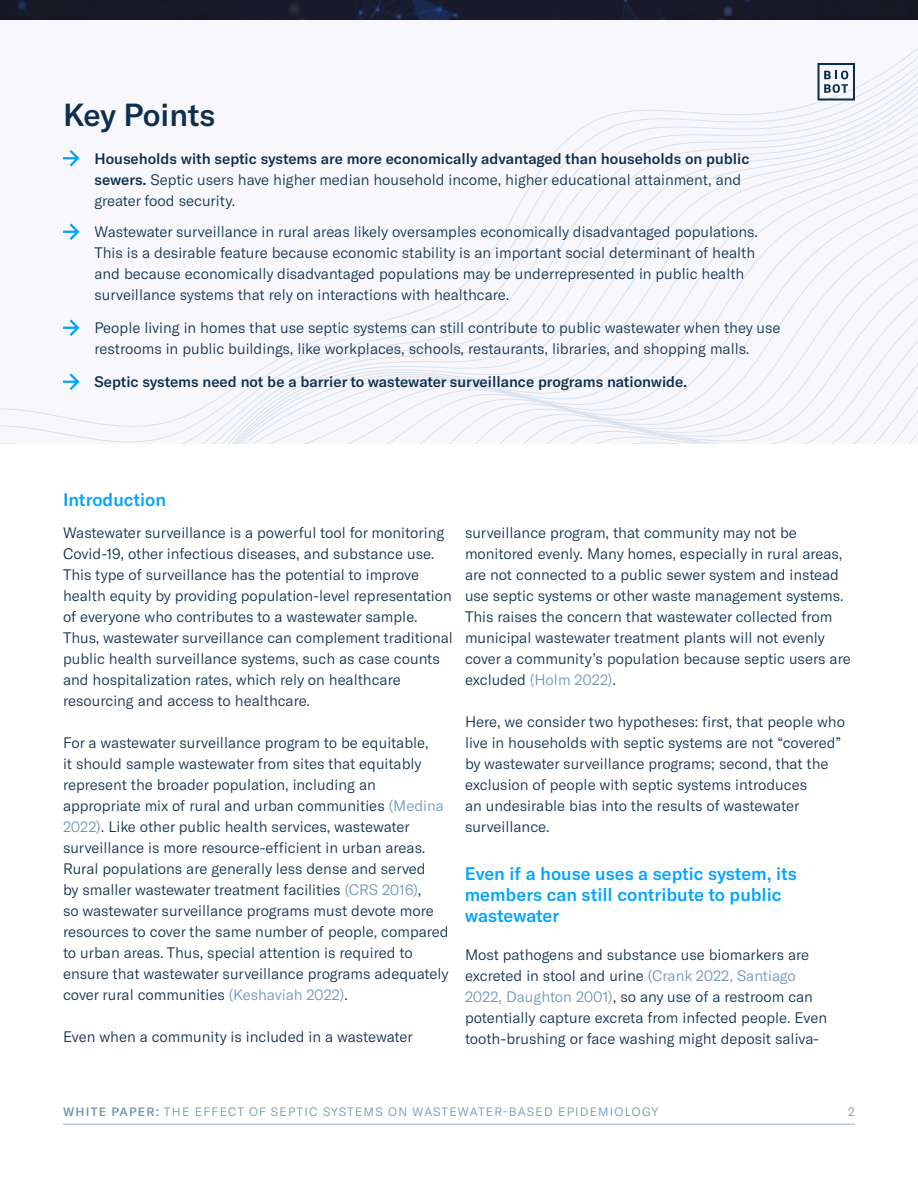
<style>
.page{position:relative;width:918px;height:1188px;background:#fff}
.page>*{position:absolute;margin:0;border:0;box-sizing:border-box;transform-origin:0 0}
.t1{font:500 31.5px "GT America";letter-spacing:-.01em;color:#0d2e4d}
.t2{font:500 18px/21px "GT America";color:#00a3ff}
.t3{font:300 15px/21px "GT America";color:#0d2e4d}
.t4{font:500 15px "GT America";color:#0d2e4d}
.t5{font:300 12px "GT America";letter-spacing:.1em;color:#7096b5}
.s1{font-weight:500}
.s2{color:#7096b5}
</style>
<div class="page">
<svg style="left:0;top:47px;width:918px;height:397px"></svg>
<img style="left:0;top:0;width:918px;height:20px">
<svg style="left:818px;top:63px;width:37px;height:38px"></svg>
<hr style="left:63px;top:1124px;width:792px;height:1px;background:#baccdb">
<svg style="left:63px;top:150px;width:17px;height:17px"></svg>
<svg style="left:63px;top:224px;width:17px;height:16px"></svg>
<svg style="left:63px;top:320px;width:17px;height:16px"></svg>
<svg style="left:63px;top:374px;width:17px;height:16px"></svg>
<h1 class="t1" style="left:63px;top:95px;width:154px">Key Points</h1>
<p class="t3" style="left:94px;top:148px;width:657px"><span class="s1">Households with septic systems are more economically advantaged than households on public sewers.</span> Septic users have higher median household income, higher educational attainment, and greater food security.</p>
<p class="t3" style="left:94px;top:222px;width:665px">Wastewater surveillance in rural areas likely oversamples economically disadvantaged populations.<br>This is a desirable feature because economic stability is an important social determinant of health and because economically disadvantaged populations may be underrepresented in public health surveillance systems that rely on interactions with healthcare.</p>
<p class="t3" style="left:94px;top:318px;width:688px">People living in homes that use septic systems can still contribute to public wastewater when they use restrooms in public buildings, like workplaces, schools, restaurants, libraries, and shopping malls.</p>
<p class="t4" style="left:94px;top:373px;width:594px">Septic systems need not be a barrier to wastewater surveillance programs nationwide.</p>
<p class="t2" style="left:63px;top:489px;width:105px">Introduction</p>
<p class="t3" style="left:63px;top:523px;width:391px">Wastewater surveillance is a powerful tool for monitoring Covid-19, other infectious diseases, and substance use.<br>This type of surveillance has the potential to improve health equity by providing population-level representation of everyone who contributes to a wastewater sample.<br>Thus, wastewater surveillance can complement traditional public health surveillance systems, such as case counts and hospitalization rates, which rely on healthcare resourcing and access to healthcare.</p>
<p class="t3" style="left:63px;top:733px;width:387px">For a wastewater surveillance program to be equitable,<br>it should sample wastewater from sites that equitably represent the broader population, including an appropriate mix of rural and urban communities <span class="s2">(Medina 2022)</span>. Like other public health services, wastewater surveillance is more resource-efficient in urban areas.<br>Rural populations are generally less dense and served<br>by smaller wastewater treatment facilities <span class="s2">(CRS 2016)</span>,<br>so wastewater surveillance programs must devote more resources to cover the same number of people, compared to urban areas. Thus, special attention is required to ensure that wastewater surveillance programs adequately cover rural communities <span class="s2">(Keshaviah 2022)</span>.</p>
<p class="t3" style="left:63px;top:1027px;width:351px">Even when a community is included in a wastewater</p>
<p class="t3" style="left:465px;top:523px;width:387px">surveillance program, that community may not be monitored evenly. Many homes, especially in rural areas, are not connected to a public sewer system and instead use septic systems or other waste management systems.<br>This raises the concern that wastewater collected from municipal wastewater treatment plants will not evenly cover a community’s population because septic users are excluded <span class="s2">(Holm 2022)</span>.</p>
<p class="t3" style="left:465px;top:712px;width:382px">Here, we consider two hypotheses: first, that people who live in households with septic systems are not “covered” by wastewater surveillance programs; second, that the exclusion of people with septic systems introduces<br>an undesirable bias into the results of wastewater surveillance.</p>
<p class="t2" style="left:465px;top:863px;width:334px">Even if a house uses a septic system, its members can still contribute to public wastewater</p>
<p class="t3" style="left:465px;top:944px;width:364px">Most pathogens and substance use biomarkers are excreted in stool and urine <span class="s2">(Crank 2022, Santiago 2022, Daughton 2001)</span>, so any use of a restroom can potentially capture excreta from infected people. Even tooth-brushing or face washing might deposit saliva-</p>
<p class="t5" style="left:63px;top:1105px;width:597px"><span class="s1">WHITE PAPER:</span> THE EFFECT OF SEPTIC SYSTEMS ON WASTEWATER-BASED EPIDEMIOLOGY</p>
<p class="t5" style="left:848px;top:1105px;width:8px">2</p>
</div>
